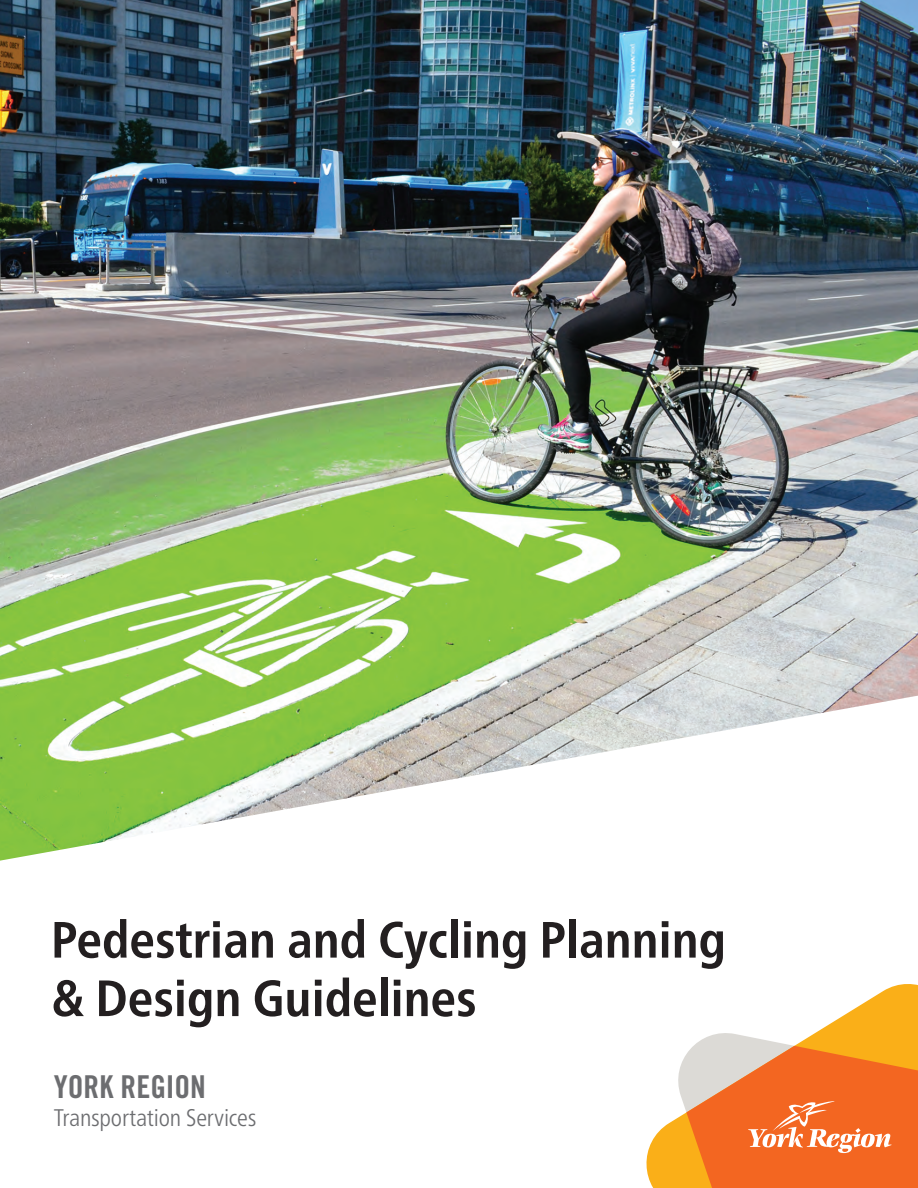
<style>
.page{position:relative;width:918px;height:1188px;background:#fff}
.page>*{position:absolute;margin:0;border:0;box-sizing:border-box;transform-origin:0 0}
.t1{font:700 condensed 51px/58.5px "Frutiger Neue LT Pro";color:#231f20}
.t2{font:31.5px "Trade Gothic LT Pro Bd Cn 20";color:#6c6d70}
.t3{font:300 condensed 24px "Frutiger Neue LT Pro";letter-spacing:-.005em;color:#6c6d70}
</style>
<div class="page">
<img style="left:0;top:0;width:918px;height:861px">
<svg style="left:647px;top:984px;width:271px;height:204px"></svg>
<svg style="left:669px;top:1027px;width:249px;height:161px;background:#f28e4d"></svg>
<p class="t1" style="left:51px;top:910px;width:677px">Pedestrian and Cycling Planning &amp; Design Guidelines</p>
<p class="t2" style="left:54px;top:1067px;width:154px">YORK REGION</p>
<p class="t3" style="left:54px;top:1104px;width:204px">Transportation Services</p>
</div>
